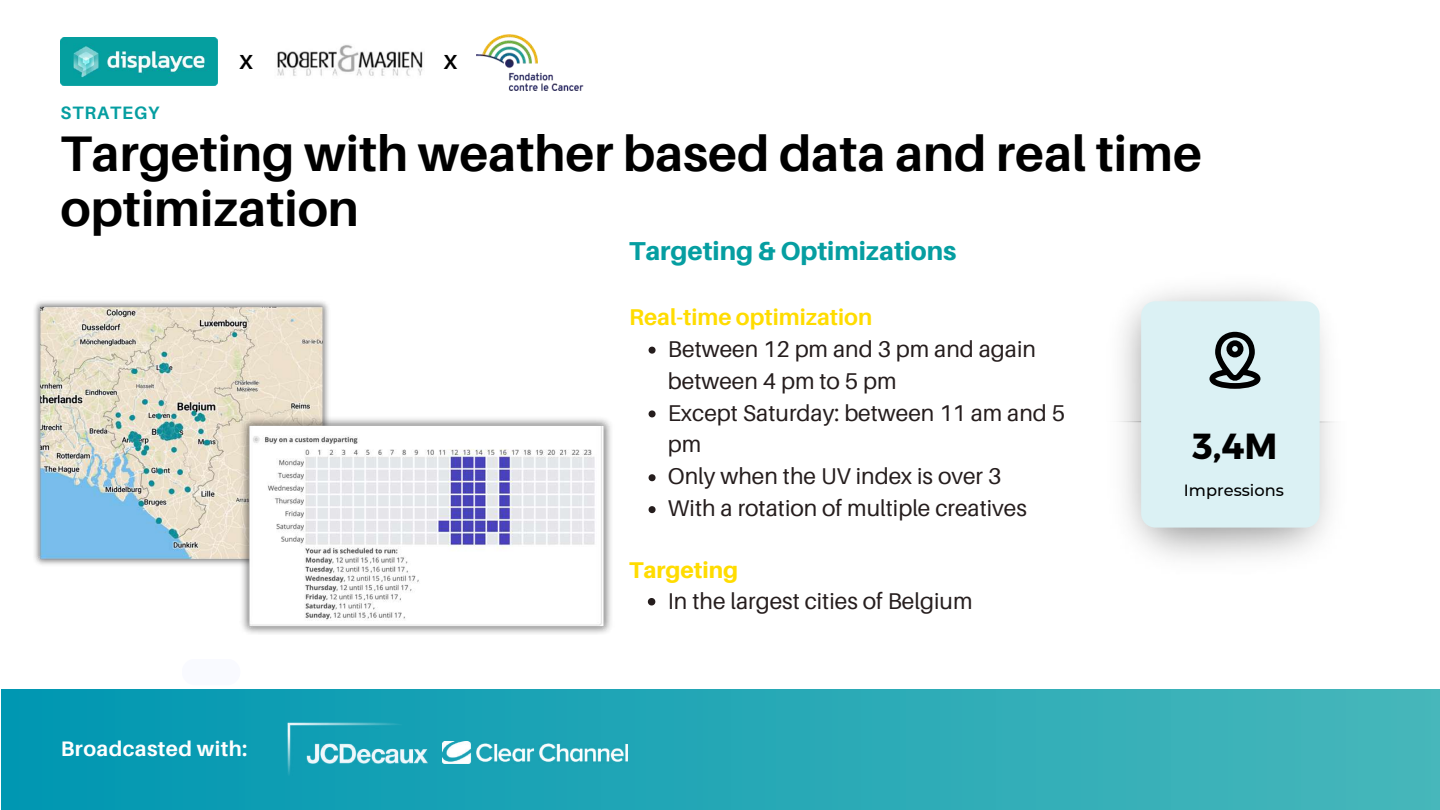
<style>
.page{position:relative;width:1440px;height:810px;background:#fff}
.page>*{position:absolute;margin:0;border:0;box-sizing:border-box;transform-origin:0 0}
.t1{font:700 50px/54.8px "Aileron";color:#000}
.t2{font:700 36.2px "Montserrat";color:#000}
.t3{font:800 25.9px "Aileron";color:#059ea1}
.t4{font:22.8px/31.9px "Aileron";color:#251d1d}
.t5{font:700 22.8px "Aileron";color:#ffdc00}
.t6{font:800 22.8px "Aileron";color:#ffdc00}
.t7{font:700 21px "Aileron";letter-spacing:.02em;color:#fefefe}
.t8{font:700 20.4px "Aileron";color:#000}
.t9{font:700 18px "Aileron";letter-spacing:.05em;color:#059ea1}
.t10{font:500 16.2px "Montserrat";color:#000}
</style>
<div class="page">
<div style="left:2px;top:690px;width:1438px;height:120px;background:linear-gradient(to right,#0097b2,#47b7ba)"></div>
<img style="left:287px;top:722px;width:142px;height:55px">
<img style="left:61px;top:37px;width:156px;height:49px">
<img style="left:277px;top:45px;width:146px;height:31px">
<img style="left:477px;top:35px;width:107px;height:56px">
<img style="left:34px;top:301px;width:295px;height:264px">
<img style="left:226px;top:417px;width:385px;height:217px">
<svg style="left:649px;top:347px;width:7px;height:7px"></svg>
<svg style="left:649px;top:410px;width:7px;height:7px"></svg>
<svg style="left:649px;top:474px;width:7px;height:7px"></svg>
<svg style="left:649px;top:506px;width:7px;height:7px"></svg>
<svg style="left:648px;top:598px;width:7px;height:7px"></svg>
<img style="left:442px;top:741px;width:185px;height:23px">
<div style="left:1141px;top:301px;width:179px;height:227px;background:#dbf1f4;border-radius:14px"></div>
<svg style="left:1209px;top:332px;width:51px;height:57px"></svg>
<p class="t9" style="left:61px;top:102px;width:101px">STRATEGY</p>
<p class="t8" style="left:239px;top:49px;width:15px">X</p>
<p class="t8" style="left:444px;top:49px;width:15px">X</p>
<h1 class="t1" style="left:61px;top:125px;width:1143px">Targeting with weather based data and real time optimization</h1>
<p class="t7" style="left:61px;top:736px;width:188px">Broadcasted with:</p>
<p class="t3" style="left:629px;top:234px;width:329px">Targeting &amp; Optimizations</p>
<p class="t5" style="left:629px;top:303px;width:245px">Real-time optimization</p>
<p class="t4" style="left:668px;top:332px;width:399px">Between 12 pm and 3 pm and again between 4 pm to 5 pm<br>Except Saturday: between 11 am and 5 pm<br>Only when the UV index is over 3<br>With a rotation of multiple creatives</p>
<p class="t6" style="left:629px;top:556px;width:111px">Targeting</p>
<p class="t4" style="left:668px;top:585px;width:306px">In the largest cities of Belgium</p>
<h2 class="t2" style="left:1193px;top:422px;width:86px">3,4M</h2>
<p class="t10" style="left:1184px;top:480px;width:101px">Impressions</p>
</div>
